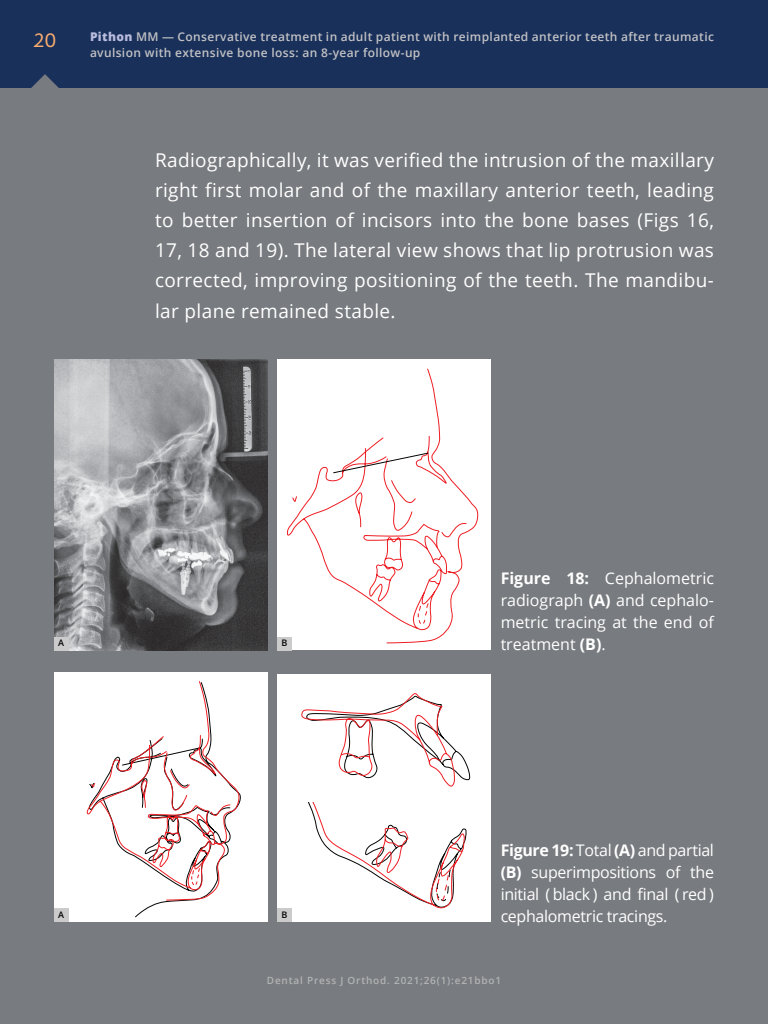
<style>
.page{position:relative;width:768px;height:1024px;background:#fff}
.page>*{position:absolute;margin:0;border:0;box-sizing:border-box;transform-origin:0 0}
.t1{font:19px/30.1px "Open Sans";letter-spacing:.02em;color:#fff;text-align:justify}
.t2{font:500 18px "Semplicita Pro";color:#f9ac6e}
.t3{font:16px/22px "Open Sans";letter-spacing:-.01em;color:#fff;text-align:justify}
.t4{font:600 12px/16px "Open Sans";letter-spacing:.03em;color:#c1c1c3}
.t5{font:600 10px "Open Sans";letter-spacing:.08em;color:#b2b3b3}
.t6{font:600 9px "Open Sans";color:#040503}
.s1{font-weight:800;color:#b9bcdd}
.s2{font-weight:700}
</style>
<div class="page">
<div style="left:0;top:75px;width:768px;height:949px;background:#787b7f"></div>
<div style="left:0;top:0;width:768px;height:88px;background:#19305b"></div>
<svg style="left:31px;top:74px;width:28px;height:14px"></svg>
<div style="left:277px;top:359px;width:214px;height:291px;background:#fff"></div>
<div style="left:277px;top:802px;width:214px;height:120px;background:#fff"></div>
<img style="left:54px;top:359px;width:213px;height:291px">
<div style="left:54px;top:637px;width:15px;height:13px;background:#cbcbcb"></div>
<div style="left:277px;top:637px;width:14px;height:13px;background:#cbcbcb"></div>
<div style="left:277px;top:908px;width:14px;height:14px;background:#cbcbcb"></div>
<svg style="left:287px;top:368px;width:192px;height:276px"></svg>
<svg style="left:333px;top:452px;width:96px;height:22px"></svg>
<div style="left:277px;top:674px;width:214px;height:128px;background:#fff"></div>
<svg style="left:291px;top:693px;width:179px;height:216px"></svg>
<div style="left:54px;top:672px;width:213px;height:250px;background:#fff"></div>
<div style="left:54px;top:908px;width:15px;height:14px;background:#cbcbcb"></div>
<svg style="left:87px;top:681px;width:153px;height:220px"></svg>
<p class="t2" style="left:34px;top:27px;width:24px">20</p>
<p class="t4" style="left:90px;top:29px;width:625px"><span class="s1">Pithon</span> MM — Conservative treatment in adult patient with reimplanted anterior teeth after traumatic avulsion with extensive bone loss: an 8-year follow-up</p>
<p class="t1" style="left:155px;top:145px;width:561px">Radiographically, it was verified the intrusion of the maxillary right first molar and of the maxillary anterior teeth, leading to better insertion of incisors into the bone bases (Figs 16, 17, 18 and 19). The lateral view shows that lip protrusion was corrected, improving positioning of the teeth. The mandibu&shy;lar plane remained stable.</p>
<p class="t6" style="left:58px;top:637px;width:7px">A</p>
<p class="t6" style="left:281px;top:637px;width:7px">B</p>
<p class="t6" style="left:58px;top:909px;width:7px">A</p>
<p class="t6" style="left:281px;top:909px;width:7px">B</p>
<p class="t3" style="left:501px;top:567px;width:215px"><span class="s2">Figure 18:</span> Cephalometric radiograph <span class="s2">(A)</span> and cephalo&shy;metric tracing at the end of treatment <span class="s2">(B)</span>.</p>
<p class="t3" style="left:501px;top:839px;width:215px"><span class="s2">Figure 19:</span> Total <span class="s2">(A)</span> and partial <span class="s2">(B)</span> superimpositions of the initial ( black ) and final ( red ) cephalometric tracings.</p>
<p class="t5" style="left:267px;top:974px;width:236px">Dental Press J Orthod. 2021;26(1):e21bbo1</p>
</div>
